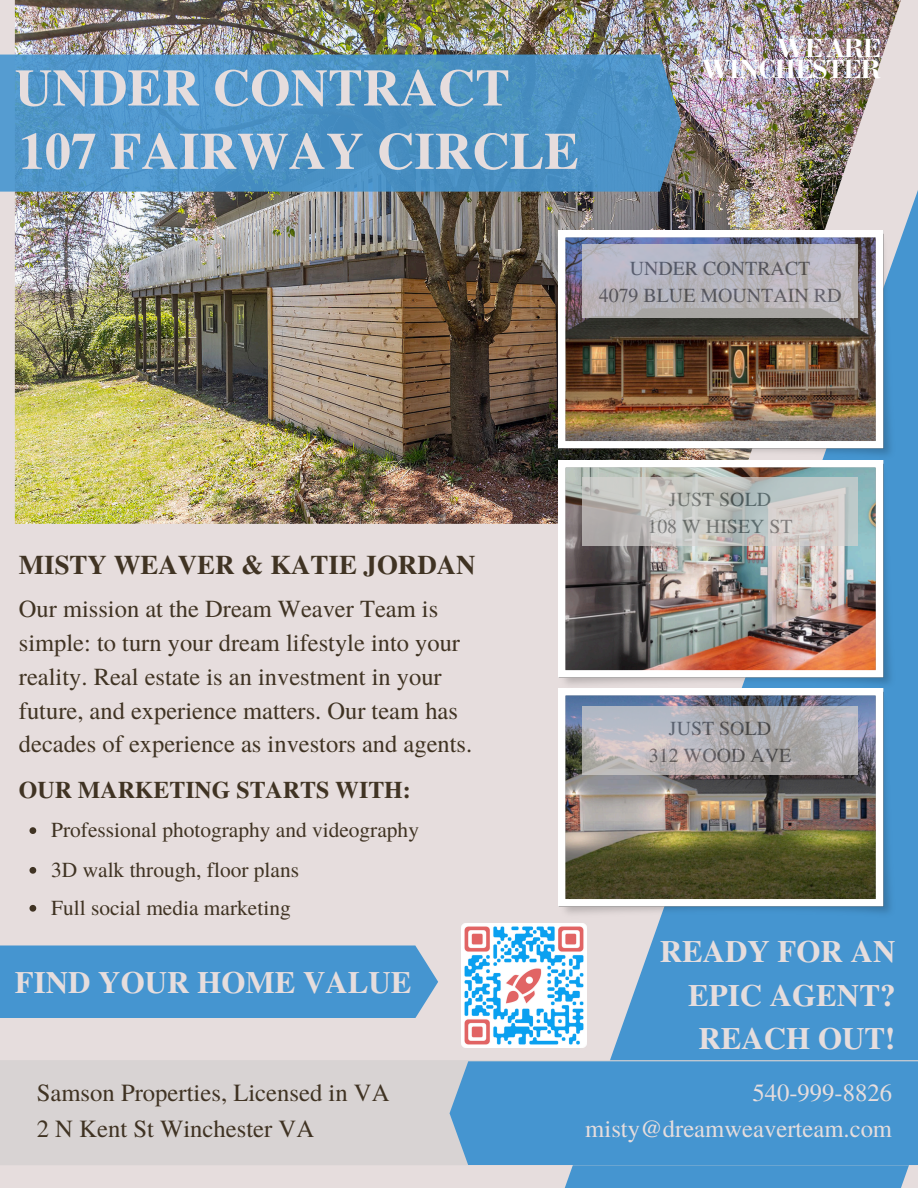
<style>
.page{position:relative;width:918px;height:1188px;background:#e6dddd}
.page>*{position:absolute;margin:0;border:0;box-sizing:border-box;transform-origin:0 0}
.t1{font:700 51.9px "Te X Gyre Termes";color:#e6dddd}
.t2{font:700 31.05px/43.3px "Te X Gyre Termes";color:#e6dddd;text-align:right}
.t3{font:700 27.75px/21.1px "Bodoni";letter-spacing:-.05em;color:#fff;text-align:right}
.t4{font:700 26.85px "Te X Gyre Termes";color:#403323}
.t5{font:24.6px "Te X Gyre Termes";color:#403323}
.t6{font:24.6px "Te X Gyre Termes";color:#e6dddd}
.t7{font:24.45px/33.9px "Te X Gyre Termes";color:#403323}
.t8{font:700 23.85px "Te X Gyre Termes";color:#403323}
.t9{font:21.45px "Te X Gyre Termes";color:#403323}
.t10{font:19.95px/27px "Te X Gyre Termes";color:#545454;text-align:center}
</style>
<div class="page">
<svg style="left:558px;top:190px;width:360px;height:998px;background:#599ed1"></svg>
<img style="left:15px;top:0;width:889px;height:524px">
<div style="left:0;top:945px;width:438px;height:73px;background:#4595d0"></div>
<svg style="left:0;top:55px;width:681px;height:137px;background:#4c92c5"></svg>
<div style="left:0;top:1060px;width:918px;height:105px;background:#d8d3d3"></div>
<div style="left:450px;top:1061px;width:468px;height:104px;background:#4595d0"></div>
<img style="left:559px;top:231px;width:336px;height:687px">
<img style="left:565px;top:695px;width:311px;height:204px">
<img style="left:565px;top:466px;width:311px;height:204px">
<svg style="left:582px;top:478px;width:276px;height:68px"></svg>
<svg style="left:582px;top:244px;width:276px;height:73px;background:#b6b4bb"></svg>
<svg style="left:582px;top:707px;width:276px;height:68px;background:#b4b1b5"></svg>
<img style="left:461px;top:923px;width:125px;height:125px">
<svg style="left:30px;top:827px;width:6px;height:7px"></svg>
<svg style="left:30px;top:867px;width:6px;height:7px"></svg>
<svg style="left:30px;top:905px;width:6px;height:7px"></svg>
<h6 class="t1" style="left:15px;top:47px;width:497px">UNDER CONTRACT</h6>
<p class="t1" style="left:19px;top:111px;width:561px">107 FAIRWAY CIRCLE</p>
<p class="t3" style="left:701px;top:38px;width:181px">WE ARE<br>WINCHESTER</p>
<p class="t10" style="left:599px;top:253px;width:244px">UNDER CONTRACT<br>4079 BLUE MOUNTAIN RD</p>
<p class="t4" style="left:19px;top:544px;width:458px">MISTY WEAVER &amp; KATIE JORDAN</p>
<h4 class="t7" style="left:19px;top:591px;width:455px">Our mission at the Dream Weaver Team is simple: to turn your dream lifestyle into your reality. Real estate is an investment in your future, and experience matters. Our team has decades of experience as investors and agents.</h4>
<p class="t8" style="left:19px;top:771px;width:393px">OUR MARKETING STARTS WITH:</p>
<h1 class="t9" style="left:51px;top:815px;width:369px">Professional photography and videography</h1>
<h3 class="t9" style="left:51px;top:854px;width:249px">3D walk through, floor plans</h3>
<h5 class="t9" style="left:51px;top:892px;width:241px">Full social media marketing</h5>
<p class="t2" style="left:15px;top:959px;width:398px">FIND YOUR HOME VALUE</p>
<h6 class="t5" style="left:37px;top:1075px;width:354px">Samson Properties, Licensed in VA</h6>
<h2 class="t5" style="left:37px;top:1111px;width:279px">2 N Kent St Winchester VA</h2>
<p class="t10" style="left:647px;top:485px;width:147px">JUST SOLD<br>108 W HISEY ST</p>
<p class="t10" style="left:649px;top:714px;width:144px">JUST SOLD<br>312 WOOD AVE</p>
<h6 class="t2" style="left:660px;top:929px;width:237px">READY FOR AN<br>EPIC AGENT?<br>REACH OUT!</h6>
<p class="t6" style="left:752px;top:1075px;width:141px">540-999-8826</p>
<p class="t6" style="left:585px;top:1111px;width:308px">misty@dreamweaverteam.com</p>
</div>
